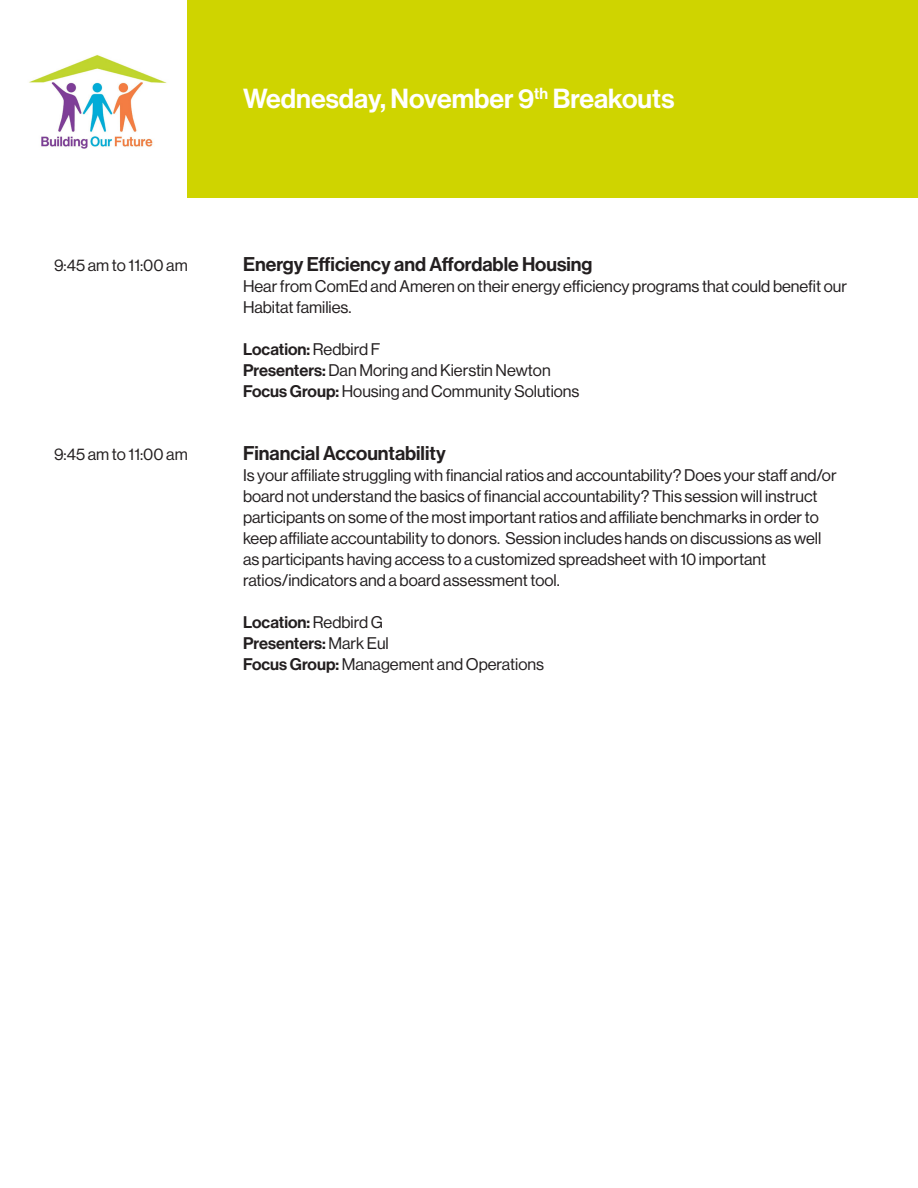
<style>
.page{position:relative;width:918px;height:1188px;background:#fff}
.page>*{position:absolute;margin:0;border:0;box-sizing:border-box;transform-origin:0 0}
.t1{font:27px "N Haas Grotesk DS Pro 65 Md";color:#fff}
.t2{font:19.5px "N Haas Grotesk DS Pro 65 Md";color:#231f20}
.t3{font:16.5px/21px "N Haas Grotesk DS Pro 55 Rg";color:#231f20}
.t4{font:16.5px "N Haas Grotesk DS Pro 65 Md";color:#231f20}
.s1{font-family:"N Haas Grotesk DS Pro 55 Rg"}
.s2{font-family:"N Haas Grotesk DS Pro 65 Md"}
</style>
<div class="page">
<div style="left:188px;top:0;width:730px;height:198px;background:#cfd400"></div>
<img style="left:29px;top:54px;width:138px;height:95px">
<p class="t1" style="left:243px;top:83px;width:433px">Wednesday, November 9<sup>th</sup> Breakouts</p>
<p class="t3" style="left:54px;top:254px;width:135px">9:45 am to 11:00 am</p>
<p class="t2" style="left:243px;top:252px;width:351px">Energy Efficiency and Affordable Housing</p>
<p class="t3" style="left:243px;top:275px;width:606px">Hear from ComEd and Ameren on their energy efficiency programs that could benefit our<br>Habitat families.</p>
<p class="t4" style="left:243px;top:339px;width:139px">Location: <span class="s1">Redbird F</span></p>
<p class="t3" style="left:243px;top:359px;width:309px"><span class="s2">Presenters:</span> Dan Moring and Kierstin Newton</p>
<p class="t3" style="left:243px;top:380px;width:338px"><span class="s2">Focus Group:</span> Housing and Community Solutions</p>
<p class="t3" style="left:54px;top:443px;width:135px">9:45 am to 11:00 am</p>
<p class="t2" style="left:243px;top:441px;width:204px">Financial Accountability</p>
<p class="t3" style="left:243px;top:464px;width:595px">Is your affiliate struggling with financial ratios and accountability? Does your staff and/or</p>
<p class="t3" style="left:243px;top:485px;width:576px">board not understand the basics of financial accountability? This session will instruct</p>
<p class="t3" style="left:243px;top:506px;width:577px">participants on some of the most important ratios and affiliate benchmarks in order to</p>
<p class="t3" style="left:243px;top:527px;width:580px">keep affiliate accountability to donors. Session includes hands on discussions as well</p>
<p class="t3" style="left:243px;top:548px;width:525px">as participants having access to a customized spreadsheet with 10 important</p>
<p class="t3" style="left:243px;top:569px;width:318px">ratios/indicators and a board assessment tool.</p>
<p class="t4" style="left:243px;top:612px;width:142px">Location: <span class="s1">Redbird G</span></p>
<p class="t4" style="left:243px;top:633px;width:147px">Presenters: <span class="s1">Mark Eul</span></p>
<p class="t3" style="left:243px;top:653px;width:303px"><span class="s2">Focus Group:</span> Management and Operations</p>
</div>
